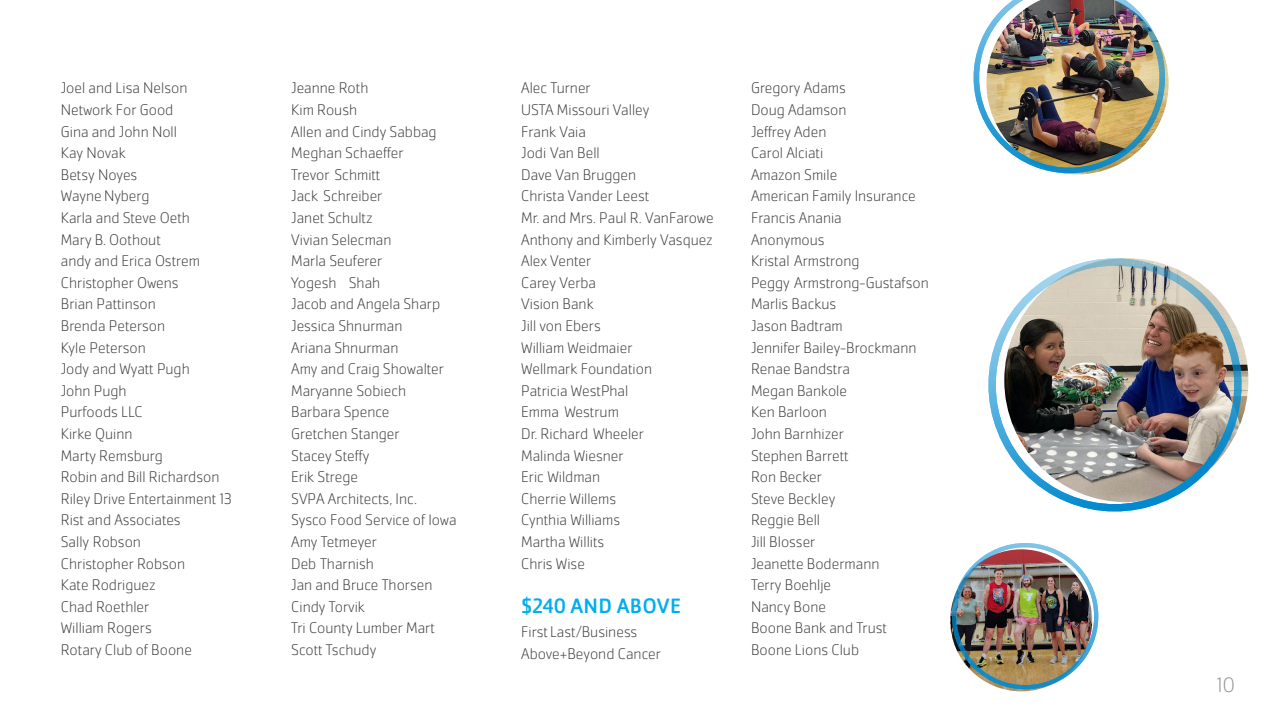
<style>
.page{position:relative;width:1280px;height:720px;background:#fff}
.page>*{position:absolute;margin:0;border:0;box-sizing:border-box;transform-origin:0 0}
.t1{font:200 21.64px "Cachet Pro";color:#939598}
.t2{font:21.56px "Cachet Pro";letter-spacing:.015em;color:#00aeef}
.t3{font:200 16px "Cachet Pro";color:#3e3e3f}
</style>
<div class="page">
<img style="left:973px;top:0;width:196px;height:175px">
<img style="left:950px;top:543px;width:149px;height:149px">
<img style="left:988px;top:258px;width:261px;height:254px">
<p class="t3" style="left:61px;top:79px;width:128px">Joel and Lisa Nelson</p>
<p class="t3" style="left:61px;top:101px;width:114px">Network For Good</p>
<p class="t3" style="left:61px;top:122px;width:118px">Gina and John Noll</p>
<p class="t3" style="left:61px;top:144px;width:67px">Kay Novak</p>
<p class="t3" style="left:61px;top:165px;width:78px">Betsy Noyes</p>
<p class="t3" style="left:61px;top:187px;width:90px">WayneNyberg</p>
<p class="t3" style="left:61px;top:209px;width:131px">Karla and Steve Oeth</p>
<p class="t3" style="left:61px;top:230px;width:102px">Mary B. Oothout</p>
<p class="t3" style="left:61px;top:252px;width:141px">andy and Erica Ostrem</p>
<p class="t3" style="left:61px;top:273px;width:119px">Christopher Owens</p>
<p class="t3" style="left:61px;top:295px;width:97px">Brian Pattinson</p>
<p class="t3" style="left:61px;top:317px;width:106px">Brenda Peterson</p>
<p class="t3" style="left:61px;top:338px;width:87px">Kyle Peterson</p>
<p class="t3" style="left:61px;top:360px;width:130px">Jody and Wyatt Pugh</p>
<p class="t3" style="left:61px;top:381px;width:67px">John Pugh</p>
<p class="t3" style="left:61px;top:403px;width:84px">Purfoods LLC</p>
<p class="t3" style="left:61px;top:425px;width:73px">Kirke Quinn</p>
<p class="t3" style="left:61px;top:446px;width:104px">Marty Remsburg</p>
<p class="t3" style="left:61px;top:468px;width:160px">Robin and Bill Richardson</p>
<p class="t3" style="left:61px;top:489px;width:173px">Riley Drive Entertainment 13</p>
<p class="t3" style="left:61px;top:511px;width:121px">Rist and Associates</p>
<p class="t3" style="left:61px;top:533px;width:82px">Sally Robson</p>
<p class="t3" style="left:61px;top:554px;width:126px">Christopher Robson</p>
<p class="t3" style="left:61px;top:576px;width:96px">Kate Rodriguez</p>
<p class="t3" style="left:61px;top:597px;width:90px">Chad Roethler</p>
<p class="t3" style="left:61px;top:619px;width:92px">William Rogers</p>
<p class="t3" style="left:61px;top:641px;width:133px">Rotary Club of Boone</p>
<p class="t3" style="left:291px;top:79px;width:79px">Jeanne Roth</p>
<p class="t3" style="left:291px;top:101px;width:67px">Kim Roush</p>
<p class="t3" style="left:291px;top:122px;width:147px">Allen and Cindy Sabbag</p>
<p class="t3" style="left:291px;top:144px;width:114px">Meghan Schaeffer</p>
<p class="t3" style="left:291px;top:165px;width:91px">Trevor Schmitt</p>
<p class="t3" style="left:291px;top:187px;width:93px">Jack Schreiber</p>
<p class="t3" style="left:291px;top:209px;width:83px">Janet Schultz</p>
<p class="t3" style="left:291px;top:230px;width:102px">Vivian Selecman</p>
<p class="t3" style="left:291px;top:252px;width:93px">Marla Seuferer</p>
<p class="t3" style="left:291px;top:273px;width:91px">Yogesh Shah</p>
<p class="t3" style="left:291px;top:295px;width:151px">Jacob and Angela Sharp</p>
<p class="t3" style="left:291px;top:317px;width:113px">Jessica Shnurman</p>
<p class="t3" style="left:291px;top:338px;width:109px">Ariana Shnurman</p>
<p class="t3" style="left:291px;top:360px;width:154px">Amy and Craig Showalter</p>
<p class="t3" style="left:291px;top:381px;width:117px">Maryanne Sobiech</p>
<p class="t3" style="left:291px;top:403px;width:100px">Barbara Spence</p>
<p class="t3" style="left:291px;top:425px;width:110px">Gretchen Stanger</p>
<p class="t3" style="left:291px;top:446px;width:80px">Stacey Steffy</p>
<p class="t3" style="left:291px;top:468px;width:68px">Erik Strege</p>
<p class="t3" style="left:291px;top:489px;width:127px">SVPA Architects, Inc.</p>
<p class="t3" style="left:291px;top:511px;width:167px">Sysco Food Service of Iowa</p>
<p class="t3" style="left:291px;top:533px;width:87px">Amy Tetmeyer</p>
<p class="t3" style="left:291px;top:554px;width:84px">Deb Tharnish</p>
<p class="t3" style="left:291px;top:576px;width:143px">Jan and Bruce Thorsen</p>
<p class="t3" style="left:291px;top:597px;width:75px">Cindy Torvik</p>
<p class="t3" style="left:291px;top:619px;width:145px">Tri County Lumber Mart</p>
<p class="t3" style="left:291px;top:641px;width:87px">Scott Tschudy</p>
<p class="t3" style="left:521px;top:79px;width:71px">Alec Turner</p>
<p class="t3" style="left:521px;top:101px;width:130px">USTA Missouri Valley</p>
<p class="t3" style="left:521px;top:122px;width:66px">Frank Vaia</p>
<p class="t3" style="left:521px;top:144px;width:80px">Jodi Van Bell</p>
<p class="t3" style="left:521px;top:165px;width:117px">Dave Van Bruggen</p>
<p class="t3" style="left:521px;top:187px;width:130px">Christa Vander Leest</p>
<p class="t3" style="left:521px;top:209px;width:194px">Mr. and Mrs. Paul R. VanFarowe</p>
<p class="t3" style="left:521px;top:230px;width:193px">Anthony and Kimberly Vasquez</p>
<p class="t3" style="left:521px;top:252px;width:72px">Alex Venter</p>
<p class="t3" style="left:521px;top:273px;width:76px">Carey Verba</p>
<p class="t3" style="left:521px;top:295px;width:74px">Vision Bank</p>
<p class="t3" style="left:521px;top:317px;width:81px">Jill von Ebers</p>
<p class="t3" style="left:521px;top:338px;width:113px">William Weidmaier</p>
<p class="t3" style="left:521px;top:360px;width:132px">Wellmark Foundation</p>
<p class="t3" style="left:521px;top:381px;width:109px">Patricia WestPhal</p>
<p class="t3" style="left:521px;top:403px;width:99px">Emma Westrum</p>
<p class="t3" style="left:521px;top:425px;width:124px">Dr. Richard Wheeler</p>
<p class="t3" style="left:521px;top:446px;width:104px">Malinda Wiesner</p>
<p class="t3" style="left:521px;top:468px;width:81px">Eric Wildman</p>
<p class="t3" style="left:521px;top:489px;width:97px">Cherrie Willems</p>
<p class="t3" style="left:521px;top:511px;width:101px">Cynthia Williams</p>
<p class="t3" style="left:521px;top:533px;width:85px">Martha Willits</p>
<p class="t3" style="left:521px;top:554px;width:65px">Chris Wise</p>
<p class="t2" style="left:521px;top:593px;width:162px">$240 AND ABOVE</p>
<p class="t3" style="left:521px;top:623px;width:118px">First Last/Business</p>
<p class="t3" style="left:521px;top:645px;width:141px">Above+Beyond Cancer</p>
<p class="t3" style="left:751px;top:79px;width:96px">Gregory Adams</p>
<p class="t3" style="left:751px;top:101px;width:97px">Doug Adamson</p>
<p class="t3" style="left:751px;top:122px;width:77px">Jeffrey Aden</p>
<p class="t3" style="left:751px;top:144px;width:74px">Carol Alciati</p>
<p class="t3" style="left:751px;top:165px;width:88px">Amazon Smile</p>
<p class="t3" style="left:751px;top:187px;width:166px">American Family Insurance</p>
<p class="t3" style="left:751px;top:209px;width:92px">Francis Anania</p>
<p class="t3" style="left:751px;top:230px;width:75px">Anonymous</p>
<p class="t3" style="left:751px;top:252px;width:110px">Kristal Armstrong</p>
<p class="t3" style="left:751px;top:273px;width:179px">Peggy Armstrong-Gustafson</p>
<p class="t3" style="left:751px;top:295px;width:87px">Marlis Backus</p>
<p class="t3" style="left:751px;top:317px;width:93px">Jason Badtram</p>
<p class="t3" style="left:751px;top:338px;width:167px">Jennifer Bailey-Brockmann</p>
<p class="t3" style="left:751px;top:360px;width:100px">Renae Bandstra</p>
<p class="t3" style="left:751px;top:381px;width:98px">Megan Bankole</p>
<p class="t3" style="left:751px;top:403px;width:78px">Ken Barloon</p>
<p class="t3" style="left:751px;top:425px;width:94px">John Barnhizer</p>
<p class="t3" style="left:751px;top:446px;width:99px">Stephen Barrett</p>
<p class="t3" style="left:751px;top:468px;width:72px">Ron Becker</p>
<p class="t3" style="left:751px;top:489px;width:86px">Steve Beckley</p>
<p class="t3" style="left:751px;top:511px;width:71px">Reggie Bell</p>
<p class="t3" style="left:751px;top:533px;width:66px">Jill Blosser</p>
<p class="t3" style="left:751px;top:554px;width:130px">Jeanette Bodermann</p>
<p class="t3" style="left:751px;top:576px;width:82px">Terry Boehlje</p>
<p class="t3" style="left:751px;top:597px;width:77px">Nancy Bone</p>
<p class="t3" style="left:751px;top:619px;width:138px">Boone Bank and Trust</p>
<p class="t3" style="left:751px;top:641px;width:110px">Boone Lions Club</p>
<h1 class="t1" style="left:1217px;top:673px;width:20px">10</h1>
</div>
